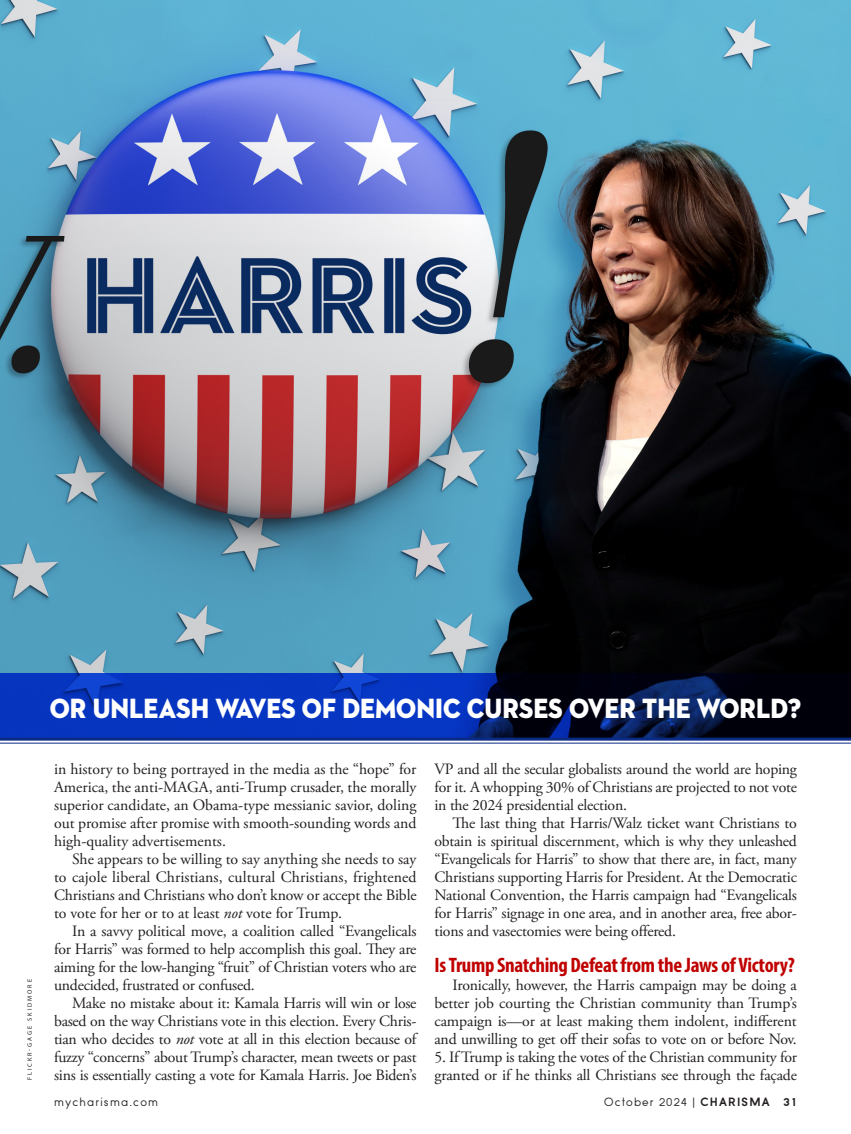
<style>
.page{position:relative;width:851px;height:1134px;background:#fff}
.page>*{position:absolute;margin:0;border:0;box-sizing:border-box;transform-origin:0 0}
.BODY_TEXT{font:28.35px "Neutraface 2 Display Titling";color:#fff;scale:.9 1}
.FEATURES-BODY_HEAD{font:700 condensed 21px "Myriad Pro";letter-spacing:-.015em;color:#c00000}
.BODY_TEXT-2{font:15.75px/18px "Adobe Garamond Pro";letter-spacing:-.015em;color:#231f20;text-align:justify}
.t1{font:12px "Sofia";letter-spacing:.1em;color:#231f20}
.PHOTO-credit{font:6.3px "Myriad Pro";letter-spacing:.3em;color:#231f20}
.s1{font-style:italic}
.s2{font-weight:700}
</style>
<div class="page">
<img style="left:0;top:0;width:850px;height:673px">
<svg style="left:0;top:673px;width:850px;height:65px;background:#04237e"></svg>
<hr style="left:0;top:738px;width:850px;height:3px;background:#0a2b85">
<hr style="left:0;top:743px;width:850px;height:1px;background:#0a2b85">
<p class="PHOTO-credit" style="left:26px;top:1080px;width:102px;rotate:-90deg">FLICKR-GAGE SKIDMORE</p>
<p class="BODY_TEXT" style="left:50px;top:690px;width:836px">OR UNLEASH WAVES OF DEMONIC CURSES OVER THE WORLD?</p>
<p class="BODY_TEXT-2" style="left:54px;top:761px;width:364px">in history to being portrayed in the media as the “hope” for America, the anti-MAGA, anti-Trump crusader, the morally superior candidate, an Obama-type messianic savior, doling out promise after promise with smooth-sounding words and high-quality advertisements.</p>
<p class="BODY_TEXT-2" style="left:54px;top:851px;width:364px;text-indent:18px">She appears to be willing to say anything she needs to say to cajole liberal Christians, cultural Christians, frightened Christians and Christians who don’t know or accept the Bible to vote for her or to at least <span class="s1">not</span> vote for Trump.</p>
<p class="BODY_TEXT-2" style="left:54px;top:923px;width:364px;text-indent:18px">In a savvy political move, a coalition called “Evangelicals for Harris” was formed to help accomplish this goal. They are aiming for the low-hanging “fruit” of Christian voters who are undecided, frustrated or confused.</p>
<p class="BODY_TEXT-2" style="left:54px;top:995px;width:364px;text-indent:18px">Make no mistake about it: Kamala Harris will win or lose based on the way Christians vote in this election. Every Chris&shy;tian who decides to <span class="s1">not</span> vote at all in this election because of fuzzy “concerns” about Trump’s character, mean tweets or past sins is essentially casting a vote for Kamala Harris. Joe Biden’s</p>
<p class="BODY_TEXT-2" style="left:434px;top:761px;width:364px">VP and all the secular globalists around the world are hoping for it. A whopping 30% of Christians are projected to not vote in the 2024 presidential election.</p>
<p class="BODY_TEXT-2" style="left:434px;top:815px;width:364px;text-indent:18px">The last thing that Harris/Walz ticket want Christians to obtain is spiritual discernment, which is why they unleashed “Evangelicals for Harris” to show that there are, in fact, many Christians supporting Harris for President. At the Democratic National Convention, the Harris campaign had “Evangelicals for Harris” signage in one area, and in another area, free abor&shy;tions and vasectomies were being offered.</p>
<p class="FEATURES-BODY_HEAD" style="left:434px;top:952px;width:361px">Is Trump Snatching Defeat from the Jaws of Victory?</p>
<p class="BODY_TEXT-2" style="left:434px;top:977px;width:364px;text-indent:18px">Ironically, however, the Harris campaign may be doing a better job courting the Christian community than Trump’s campaign is—or at least making them indolent, indifferent and unwilling to get off their sofas to vote on or before Nov.</p>
<p class="BODY_TEXT-2" style="left:434px;top:1049px;width:364px">5. If Trump is taking the votes of the Christian community for granted or if he thinks all Christians see through the façade</p>
<p class="t1" style="left:54px;top:1095px;width:106px">mycharisma.com</p>
<p class="t1" style="left:604px;top:1096px;width:194px">October 2024 | <span class="s2">CHARISMA 31</span></p>
</div>
